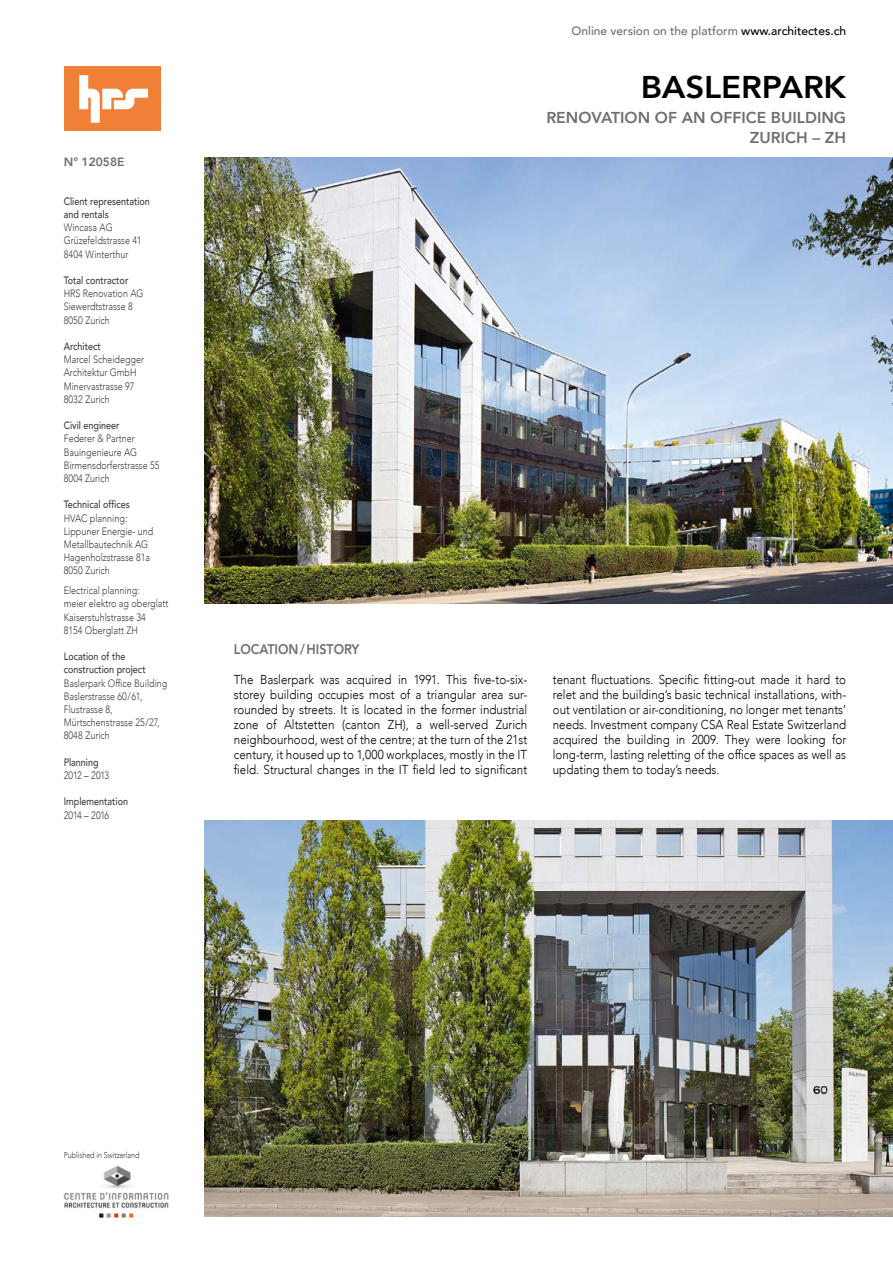
<style>
.page{position:relative;width:893px;height:1263px;background:#fff}
.page>*{position:absolute;margin:0;border:0;box-sizing:border-box;transform-origin:0 0}
.t1{font:800 31.35px "Avenir";letter-spacing:-.005em;color:#000;scale:1.05 1}
.t2{font:800 15.75px/19.5px "Avenir";color:#706f6f;text-align:right}
.t3{font:800 13.95px "Avenir";color:#706f6f;scale:.9 1}
.t4{font:300 12.9px/15px "Avenir";color:#000;text-align:justify;scale:.9 1}
.t5{font:500 12px "Avenir";color:#706f6f}
.t6{font:800 12px "Avenir";color:#706f6f}
.t7{font:300 10.65px/13.2px "Avenir";color:#3c3c3b;scale:.84 1}
.t8{font:500 10.65px/13.2px "Avenir";color:#3c3c3b;scale:.84 1}
.t9{font:300 10.65px "Avenir";letter-spacing:-.02em;color:#3c3c3b;scale:.84 1}
.t10{font:300 8.55px "Avenir";letter-spacing:-.01em;color:#3c3c3b;scale:.84 1}
.s1{color:#000}
</style>
<div class="page">
<img style="left:204px;top:157px;width:689px;height:447px">
<img style="left:63px;top:1165px;width:106px;height:53px">
<img style="left:204px;top:821px;width:689px;height:395px">
<div style="left:64px;top:67px;width:97px;height:64px;background:#f07f38"></div>
<svg style="left:79px;top:75px;width:69px;height:48px"></svg>
<p class="t6" style="left:64px;top:153px;width:62px">Nº 12058E</p>
<p class="t8" style="left:64px;top:194px;width:104px">Client representation and rentals</p>
<p class="t7" style="left:64px;top:221px;width:94px">Wincasa AG<br>Grüzefeldstrasse 41<br>8404 Winterthur</p>
<p class="t8" style="left:64px;top:273px;width:78px">Total contractor</p>
<p class="t7" style="left:64px;top:287px;width:96px">HRS Renovation AG<br>Siewerdtstrasse 8<br>8050 Zurich</p>
<p class="t8" style="left:64px;top:339px;width:46px">Architect</p>
<p class="t7" style="left:64px;top:353px;width:97px">Marcel Scheidegger<br>Architektur GmbH<br>Minervastrasse 97<br>8032 Zurich</p>
<p class="t8" style="left:64px;top:418px;width:68px">Civil engineer</p>
<p class="t7" style="left:64px;top:432px;width:115px">Federer &amp; Partner<br>Bauingenieure AG<br>Birmensdorferstrasse 55<br>8004 Zurich</p>
<p class="t8" style="left:64px;top:497px;width:80px">Technical offices</p>
<p class="t7" style="left:64px;top:511px;width:108px">HVAC planning:<br>Lippuner Energie- und<br>Metallbautechnik AG<br>Hagenholzstrasse 81a<br>8050 Zurich</p>
<p class="t7" style="left:64px;top:584px;width:126px">Electrical planning:<br>meier elektro ag oberglatt<br>Kaiserstuhlstrasse 34<br>8154 Oberglatt ZH</p>
<p class="t8" style="left:64px;top:649px;width:99px">Location of the construction project</p>
<p class="t7" style="left:64px;top:676px;width:125px">Baslerpark Office Building<br>Baslerstrasse 60/61,<br>Flustrasse 8,<br>Mürtschenstrasse 25/27,<br>8048 Zurich</p>
<p class="t8" style="left:64px;top:755px;width:43px">Planning</p>
<p class="t9" style="left:64px;top:769px;width:56px">2012 – 2013</p>
<p class="t8" style="left:64px;top:794px;width:78px">Implementation</p>
<p class="t9" style="left:64px;top:809px;width:56px">2014 – 2016</p>
<p class="t5" style="left:571px;top:20px;width:276px">Online version on the platform <span class="s1">www.architectes.ch</span></p>
<h1 class="t1" style="left:641px;top:63px;width:197px">BASLERPARK</h1>
<p class="t2" style="left:546px;top:108px;width:301px">RENOVATION OF AN OFFICE BUILDING<br>ZURICH – ZH</p>
<p class="t3" style="left:234px;top:638px;width:141px">LOCATION/HISTORY</p>
<p class="t4" style="left:234px;top:672px;width:327px">The Baslerpark was acquired in 1991. This five-to-six&shy;storey building occupies most of a triangular area sur&shy;rounded by streets. It is located in the former industrial zone of Altstetten (canton ZH), a well-served Zurich neighbourhood, west of the centre; at the turn of the 21st century, it housed up to 1,000 workplaces, mostly in the IT field. Structural changes in the IT field led to significant</p>
<p class="t4" style="left:553px;top:672px;width:327px">tenant fluctuations. Specific fitting-out made it hard to relet and the building’s basic technical installations, with&shy;out ventilation or air-conditioning, no longer met tenants’ needs. Investment company CSA Real Estate Switzerland acquired the building in 2009. They were looking for long-term, lasting reletting of the office spaces as well as updating them to today’s needs.</p>
<p class="t10" style="left:64px;top:1149px;width:92px">Published in Switzerland</p>
</div>
